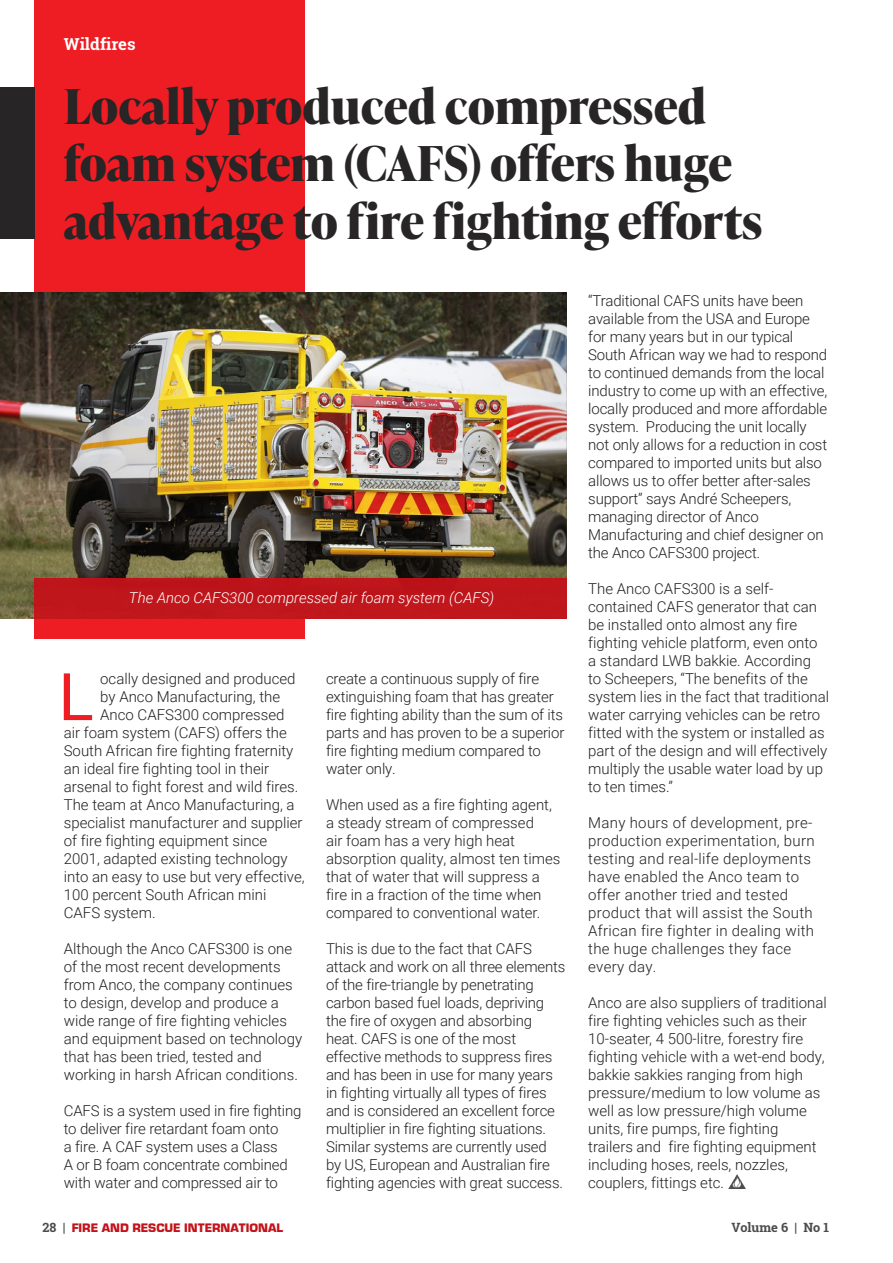
<style>
.page{position:relative;width:893px;height:1263px;background:#fff}
.page>*{position:absolute;margin:0;border:0;box-sizing:border-box;transform-origin:0 0}
.t1{font:65.7px "Roboto";color:#ee1d23}
.t2{font:700 48px/57.6px "Ivy Presto Headline";color:#282526}
.t3{font:700 16.5px "Roboto Slab";color:#fff}
.t4{font:300 15px/18px "Roboto";color:#231f20}
.t5{font:300 15px/18px "Roboto";letter-spacing:.02em;color:#231f20}
.Captions{font:italic 300 15px "Roboto";color:#fff}
.t6{font:900 12.75px "Eurostile";color:#c4121a}
.t7{font:700 12.75px "Roboto Slab";color:#4b4c4d}
.s1{font-family:"Roboto Slab";font-weight:700;color:#4b4c4d}
</style>
<div class="page">
<div style="left:34px;top:0;width:271px;height:639px;background:#ee1d23"></div>
<div style="left:0;top:87px;width:34px;height:152px;background:#282526"></div>
<img style="left:0;top:292px;width:567px;height:326px">
<div style="left:34px;top:578px;width:533px;height:40px;background:#c4121a"></div>
<img style="left:729px;top:1174px;width:16px;height:14px">
<p class="t3" style="left:64px;top:33px;width:73px">Wildfires</p>
<p class="t2" style="left:64px;top:76px;width:700px">Locally produced compressed foam system (CAFS) offers huge advantage to fire fighting efforts</p>
<p class="Captions" style="left:129px;top:587px;width:367px">The Anco CAFS300 compressed air foam system (CAFS)</p>
<p class="t1" style="left:58px;top:651px;width:37px">L</p>
<p class="t4" style="left:100px;top:669px;width:197px">ocally designed and produced</p>
<p class="t4" style="left:100px;top:687px;width:182px">by Anco Manufacturing, the</p>
<p class="t4" style="left:100px;top:705px;width:186px">Anco CAFS300 compressed</p>
<p class="t4" style="left:64px;top:723px;width:225px">air foam system (CAFS) offers the</p>
<p class="t4" style="left:64px;top:741px;width:231px">South African fire fighting fraternity</p>
<p class="t4" style="left:64px;top:759px;width:207px">an ideal fire fighting tool in their</p>
<p class="t4" style="left:64px;top:777px;width:236px">arsenal to fight forest and wild fires.</p>
<p class="t4" style="left:64px;top:795px;width:232px">The team at Anco Manufacturing, a</p>
<p class="t4" style="left:64px;top:813px;width:240px">specialist manufacturer and supplier</p>
<p class="t4" style="left:64px;top:831px;width:205px">of fire fighting equipment since</p>
<p class="t4" style="left:64px;top:849px;width:225px">2001, adapted existing technology</p>
<p class="t4" style="left:64px;top:867px;width:242px">into an easy to use but very effective,</p>
<p class="t4" style="left:64px;top:885px;width:204px">100 percent South African mini</p>
<p class="t4" style="left:64px;top:903px;width:93px">CAFS system.</p>
<p class="t4" style="left:64px;top:939px;width:240px">Although the Anco CAFS300 is one of the most recent developments from Anco, the company continues to design, develop and produce a wide range of fire fighting vehicles and equipment based on technology that has been tried, tested and working in harsh African conditions.</p>
<p class="t4" style="left:64px;top:1101px;width:239px">CAFS is a system used in fire fighting to deliver fire retardant foam onto<br>a fire. A CAF system uses a Class<br>A or B foam concentrate combined with water and compressed air to</p>
<p class="t4" style="left:326px;top:669px;width:240px">create a continuous supply of fire extinguishing foam that has greater fire fighting ability than the sum of its parts and has proven to be a superior fire fighting medium compared to water only.</p>
<p class="t4" style="left:326px;top:795px;width:236px">When used as a fire fighting agent, a steady stream of compressed<br>air foam has a very high heat absorption quality, almost ten times that of water that will suppress a fire in a fraction of the time when compared to conventional water.</p>
<p class="t4" style="left:326px;top:939px;width:241px">This is due to the fact that CAFS attack and work on all three elements of the fire-triangle by penetrating carbon based fuel loads, depriving the fire of oxygen and absorbing heat. CAFS is one of the most effective methods to suppress fires and has been in use for many years in fighting virtually all types of fires and is considered an excellent force multiplier in fire fighting situations.<br>Similar systems are currently used by US, European and Australian fire fighting agencies with great success.</p>
<p class="t4" style="left:588px;top:291px;width:241px">“Traditional CAFS units have been available from the USA and Europe for many years but in our typical South African way we had to respond to continued demands from the local industry to come up with an effective, locally produced and more affordable system. Producing the unit locally not only allows for a reduction in cost compared to imported units but also allows us to offer better after-sales support” says André Scheepers, managing director of Anco Manufacturing and chief designer on the Anco CAFS300 project.</p>
<p class="t4" style="left:588px;top:579px;width:242px">The Anco CAFS300 is a self&shy;contained CAFS generator that can be installed onto almost any fire fighting vehicle platform, even onto a standard LWB bakkie. According<br>to Scheepers, “The benefits of the system lies in the fact that traditional water carrying vehicles can be retro fitted with the system or installed as part of the design and will effectively multiply the usable water load by up to ten times.”</p>
<p class="t5" style="left:588px;top:813px;width:228px">Many hours of development, pre&shy;production experimentation, burn testing and real-life deployments have enabled the Anco team to offer another tried and tested product that will assist the South<br>African fire fighter in dealing with the huge challenges they face every day.</p>
<p class="t4" style="left:588px;top:993px;width:240px">Anco are also suppliers of traditional fire fighting vehicles such as their 10-seater, 4 500-litre, forestry fire fighting vehicle with a wet-end body, bakkie sakkies ranging from high pressure/medium to low volume as well as low pressure/high volume units, fire pumps, fire fighting<br>trailers and fire fighting equipment including hoses, reels, nozzles, couplers, fittings etc.</p>
<p class="t6" style="left:43px;top:1220px;width:242px"><span class="s1">28 |</span> FIRE AND RESCUE INTERNATIONAL</p>
<p class="t7" style="left:731px;top:1218px;width:99px">Volume 6 | No 1</p>
</div>
